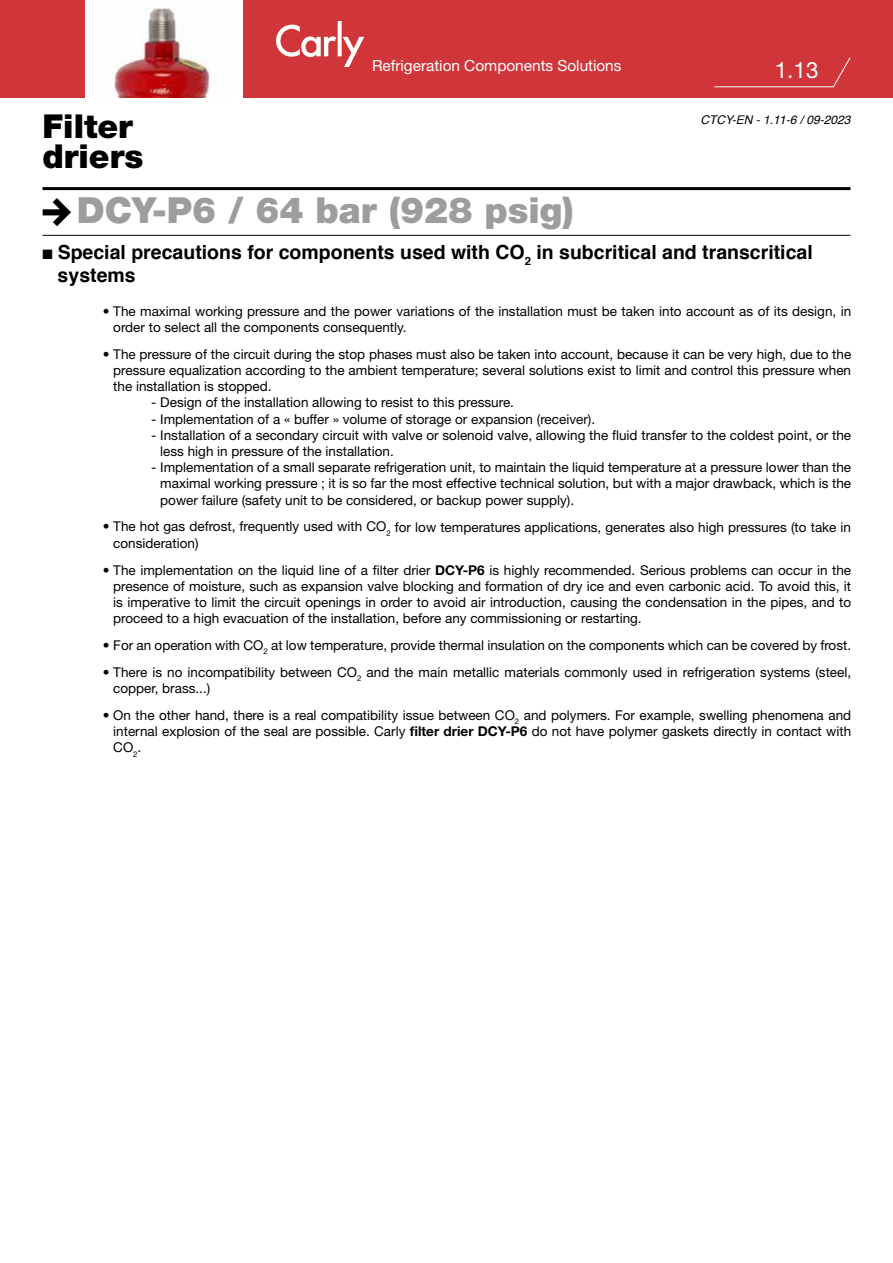
<style>
.page{position:relative;width:893px;height:1263px;background:#fff}
.page>*{position:absolute;margin:0;border:0;box-sizing:border-box;transform-origin:0 0}
.t1{font:900 36px "Helvetica Neue LT Pro";color:#9d9d9c}
.t2{font:900 33px/30px "Helvetica Neue LT Pro";color:#000}
.t3{font:22.5px "Helvetica Neue LT Pro";color:#fff}
.t4{font:700 19.5px/23.4px "Helvetica";color:#000}
.t5{font:15.3px "Helvetica Neue LT Pro";color:#fff}
.t6{font:13.5px/16.2px "Helvetica Neue LT Pro";color:#000}
.t7{font:italic 12px "Helvetica";color:#000}
.s1{font-weight:700}
</style>
<div class="page">
<div style="left:0;top:0;width:893px;height:98px;background:#d03639"></div>
<hr style="left:43px;top:187px;width:807px;height:3px;background:#000">
<hr style="left:43px;top:235px;width:807px;height:1px;background:#000">
<div style="left:85px;top:0;width:157px;height:98px;background:#fff"></div>
<img style="left:276px;top:21px;width:88px;height:45px">
<svg style="left:714px;top:57px;width:137px;height:31px"></svg>
<img style="left:112px;top:8px;width:98px;height:90px">
<p class="t5" style="left:372px;top:56px;width:251px">Refrigeration Components Solutions</p>
<h3 class="t3" style="left:775px;top:56px;width:45px">1.13</h3>
<h2 class="t2" style="left:43px;top:111px;width:102px">Filter driers</h2>
<p class="t7" style="left:700px;top:110px;width:152px">CTCY-EN - 1.11-6 / 09-2023</p>
<h1 class="t1" style="left:77px;top:188px;width:499px">DCY-P6 / 64 bar (928 psig)</h1>
<h3 class="t4" style="left:58px;top:241px;width:757px;text-indent:-15px">■ Special precautions for components used with CO<sub>2</sub> in subcritical and transcritical systems</h3>
<p class="t6" style="left:113px;top:303px;width:739px;text-indent:-11px">• The maximal working pressure and the power variations of the installation must be taken into account as of its design, in order to select all the components consequently.</p>
<p class="t6" style="left:113px;top:346px;width:739px;text-align:justify;text-indent:-11px">• The pressure of the circuit during the stop phases must also be taken into account, because it can be very high, due to the pressure equalization according to the ambient temperature; several solutions exist to limit and control this pressure when the installation is stopped.</p>
<p class="t6" style="left:151px;top:394px;width:364px">- Design of the installation allowing to resist to this pressure.</p>
<p class="t6" style="left:151px;top:410px;width:445px">- Implementation of a « buffer » volume of storage or expansion (receiver).</p>
<p class="t6" style="left:160px;top:427px;width:692px;text-indent:-9px">- Installation of a secondary circuit with valve or solenoid valve, allowing the fluid transfer to the coldest point, or the less high in pressure of the installation.</p>
<p class="t6" style="left:160px;top:459px;width:692px;text-align:justify;text-indent:-9px">- Implementation of a small separate refrigeration unit, to maintain the liquid temperature at a pressure lower than the maximal working pressure ; it is so far the most effective technical solution, but with a major drawback, which is the power failure (safety unit to be considered, or backup power supply).</p>
<p class="t6" style="left:113px;top:518px;width:739px;text-indent:-11px">• The hot gas defrost, frequently used with CO<sub>2</sub> for low temperatures applications, generates also high pressures (to take in consideration)</p>
<p class="t6" style="left:113px;top:561px;width:739px;text-align:justify;text-indent:-11px">• The implementation on the liquid line of a filter drier <span class="s1">DCY-P6</span> is highly recommended. Serious problems can occur in the presence of moisture, such as expansion valve blocking and formation of dry ice and even carbonic acid. To avoid this, it is imperative to limit the circuit openings in order to avoid air introduction, causing the condensation in the pipes, and to proceed to a high evacuation of the installation, before any commissioning or restarting.</p>
<p class="t6" style="left:103px;top:637px;width:750px">• For an operation with CO<sub>2</sub> at low temperature, provide thermal insulation on the components which can be covered by frost.</p>
<p class="t6" style="left:113px;top:664px;width:739px;text-indent:-11px">• There is no incompatibility between CO<sub>2</sub> and the main metallic materials commonly used in refrigeration systems (steel, copper, brass...)</p>
<p class="t6" style="left:113px;top:707px;width:739px;text-align:justify;text-indent:-11px">• On the other hand, there is a real compatibility issue between CO<sub>2</sub> and polymers. For example, swelling phenomena and internal explosion of the seal are possible. Carly <span class="s1">filter drier DCY-P6</span> do not have polymer gaskets directly in contact with CO<sub>2</sub>.</p>
</div>
